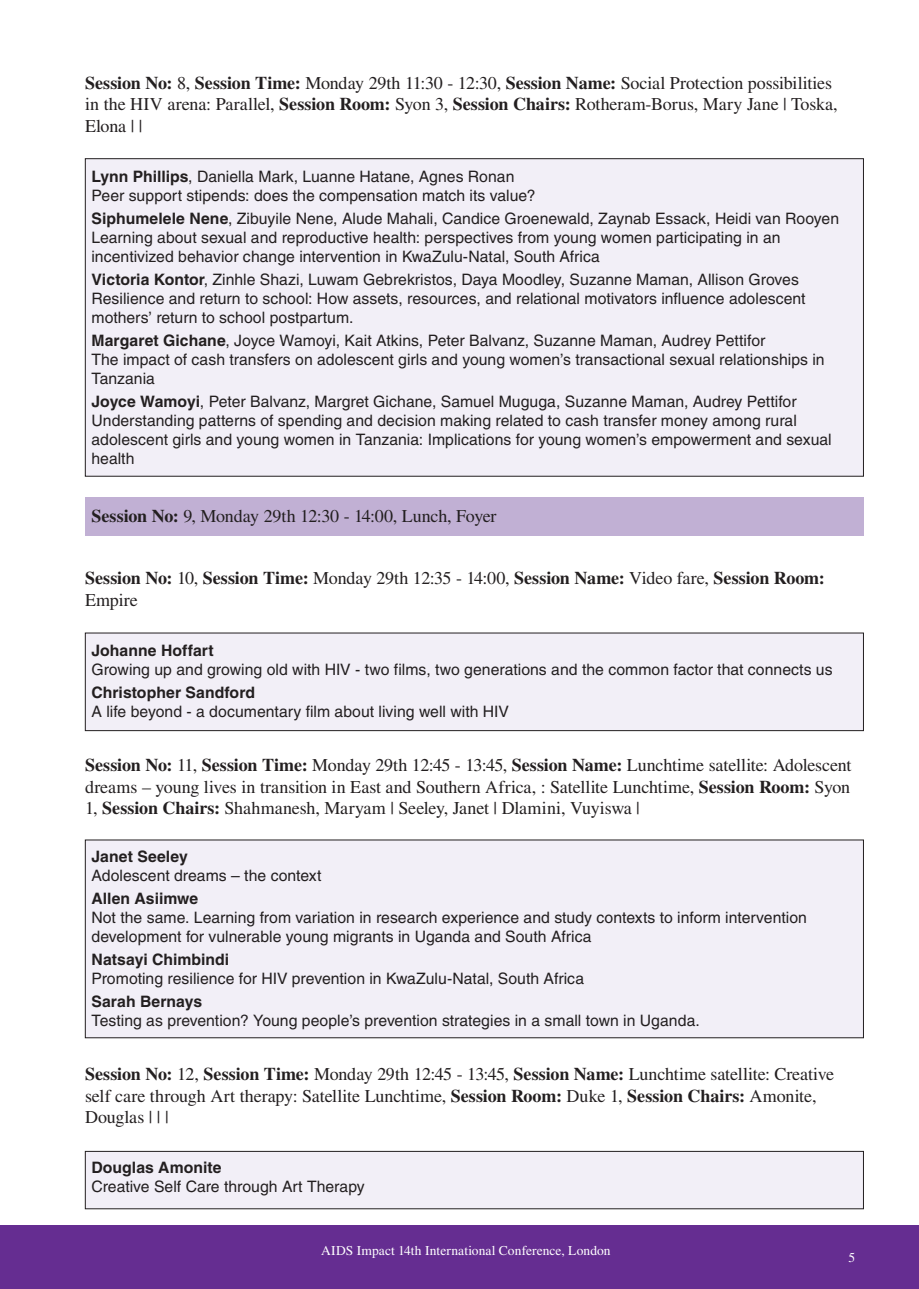
<style>
.page{position:relative;width:919px;height:1289px;background:#fff}
.page>*{position:absolute;margin:0;border:0;box-sizing:border-box;transform-origin:0 0}
.t1{font:18px/21.6px "Times LT Std";letter-spacing:-.01em;color:#231f20}
.t2{font:700 18px/21.6px "Times LT Std";letter-spacing:-.005em;color:#231f20}
.t3{font:15.75px/18.9px "Helvetica LT Std";color:#231f20}
.t4{font:700 15.75px "Helvetica LT Std";letter-spacing:.005em;color:#231f20}
.t5{font:13.5px "Times LT Std";letter-spacing:.005em;color:#fff}
.s1{font-weight:700}
.s2{font-weight:400}
</style>
<div class="page">
<div style="left:0;top:1225px;width:918px;height:63px;background:#652d91"></div>
<div style="left:85px;top:633px;width:778px;height:97px;background:#f2eff7"></div>
<div style="left:85px;top:1151px;width:778px;height:57px;background:#f2eff7"></div>
<div style="left:85px;top:1151px;width:778px;height:57px;border:1px solid #231f20"></div>
<div style="left:85px;top:840px;width:778px;height:197px;background:#f2eff7"></div>
<div style="left:85px;top:159px;width:778px;height:317px;background:#f2eff7"></div>
<div style="left:85px;top:497px;width:778px;height:39px;background:#c1b0d4"></div>
<p class="t1" style="left:85px;top:72px;width:754px"><span class="s1">Session No:</span> 8, <span class="s1">Session Time:</span> Monday 29th 11:30 - 12:30, <span class="s1">Session Name:</span> Social Protection possibilities in the HIV arena: Parallel, <span class="s1">Session Room:</span> Syon 3, <span class="s1">Session Chairs:</span> Rotheram-Borus, Mary Jane | Toska,<br>Elona | |</p>
<p class="t3" style="left:91px;top:167px;width:445px"><span class="s1">Lynn Phillips</span>, Daniella Mark, Luanne Hatane, Agnes Ronan<br>Peer support stipends: does the compensation match its value?</p>
<p class="t3" style="left:91px;top:209px;width:749px"><span class="s1">Siphumelele Nene</span>, Zibuyile Nene, Alude Mahali, Candice Groenewald, Zaynab Essack, Heidi van Rooyen<br>Learning about sexual and reproductive health: perspectives from young women participating in an incentivized behavior change intervention in KwaZulu-Natal, South Africa</p>
<p class="t3" style="left:91px;top:270px;width:715px"><span class="s1">Victoria Kontor</span>, Zinhle Shazi, Luwam Gebrekristos, Daya Moodley, Suzanne Maman, Allison Groves<br>Resilience and return to school: How assets, resources, and relational motivators influence adolescent mothers’ return to school postpartum.</p>
<p class="t3" style="left:91px;top:331px;width:734px"><span class="s1">Margaret Gichane</span>, Joyce Wamoyi, Kait Atkins, Peter Balvanz, Suzanne Maman, Audrey Pettifor<br>The impact of cash transfers on adolescent girls and young women’s transactional sexual relationships in<br>Tanzania</p>
<p class="t3" style="left:91px;top:392px;width:741px"><span class="s1">Joyce Wamoyi</span>, Peter Balvanz, Margret Gichane, Samuel Muguga, Suzanne Maman, Audrey Pettifor Understanding patterns of spending and decision making related to cash transfer money among rural adolescent girls and young women in Tanzania: Implications for young women’s empowerment and sexual health</p>
<p class="t1" style="left:91px;top:505px;width:406px"><span class="s1">Session No:</span> 9, Monday 29th 12:30 - 14:00, Lunch, Foyer</p>
<p class="t2" style="left:85px;top:567px;width:741px">Session No: <span class="s2">10,</span> Session Time: <span class="s2">Monday 29th 12:35 - 14:00,</span> Session Name: <span class="s2">Video fare,</span> Session Room:<br><span class="s2">Empire</span></p>
<p class="t4" style="left:91px;top:641px;width:124px">Johanne Hoffart</p>
<p class="t3" style="left:91px;top:660px;width:742px">Growing up and growing old with HIV - two films, two generations and the common factor that connects us</p>
<p class="t4" style="left:91px;top:683px;width:165px">Christopher Sandford</p>
<p class="t3" style="left:91px;top:702px;width:419px">A life beyond - a documentary film about living well with HIV</p>
<p class="t1" style="left:85px;top:754px;width:768px;text-align:justify"><span class="s1">Session No:</span> 11, <span class="s1">Session Time:</span> Monday 29th 12:45 - 13:45, <span class="s1">Session Name:</span> Lunchtime satellite: Adolescent dreams – young lives in transition in East and Southern Africa, : Satellite Lunchtime, <span class="s1">Session Room:</span> Syon 1, <span class="s1">Session Chairs:</span> Shahmanesh, Maryam | Seeley, Janet | Dlamini, Vuyiswa |</p>
<p class="t4" style="left:91px;top:846px;width:98px">Janet Seeley</p>
<p class="t3" style="left:91px;top:865px;width:232px">Adolescent dreams – the context</p>
<p class="t4" style="left:91px;top:888px;width:108px">Allen Asiimwe</p>
<p class="t3" style="left:91px;top:907px;width:717px">Not the same. Learning from variation in research experience and study contexts to inform intervention development for vulnerable young migrants in Uganda and South Africa</p>
<p class="t4" style="left:91px;top:949px;width:139px">Natsayi Chimbindi</p>
<p class="t3" style="left:91px;top:968px;width:494px">Promoting resilience for HIV prevention in KwaZulu-Natal, South Africa</p>
<p class="t4" style="left:91px;top:991px;width:112px">Sarah Bernays</p>
<p class="t3" style="left:91px;top:1010px;width:610px">Testing as prevention? Young people’s prevention strategies in a small town in Uganda.</p>
<p class="t1" style="left:85px;top:1063px;width:750px"><span class="s1">Session No:</span> 12, <span class="s1">Session Time:</span> Monday 29th 12:45 - 13:45, <span class="s1">Session Name:</span> Lunchtime satellite: Creative self care through Art therapy: Satellite Lunchtime, <span class="s1">Session Room:</span> Duke 1, <span class="s1">Session Chairs:</span> Amonite,<br>Douglas | | |</p>
<p class="t4" style="left:91px;top:1157px;width:131px">Douglas Amonite</p>
<p class="t3" style="left:91px;top:1176px;width:275px">Creative Self Care through Art Therapy</p>
<p class="t5" style="left:321px;top:1243px;width:291px">AIDS Impact 14th International Conference, London</p>
<p class="t5" style="left:848px;top:1249px;width:8px">5</p>
</div>
